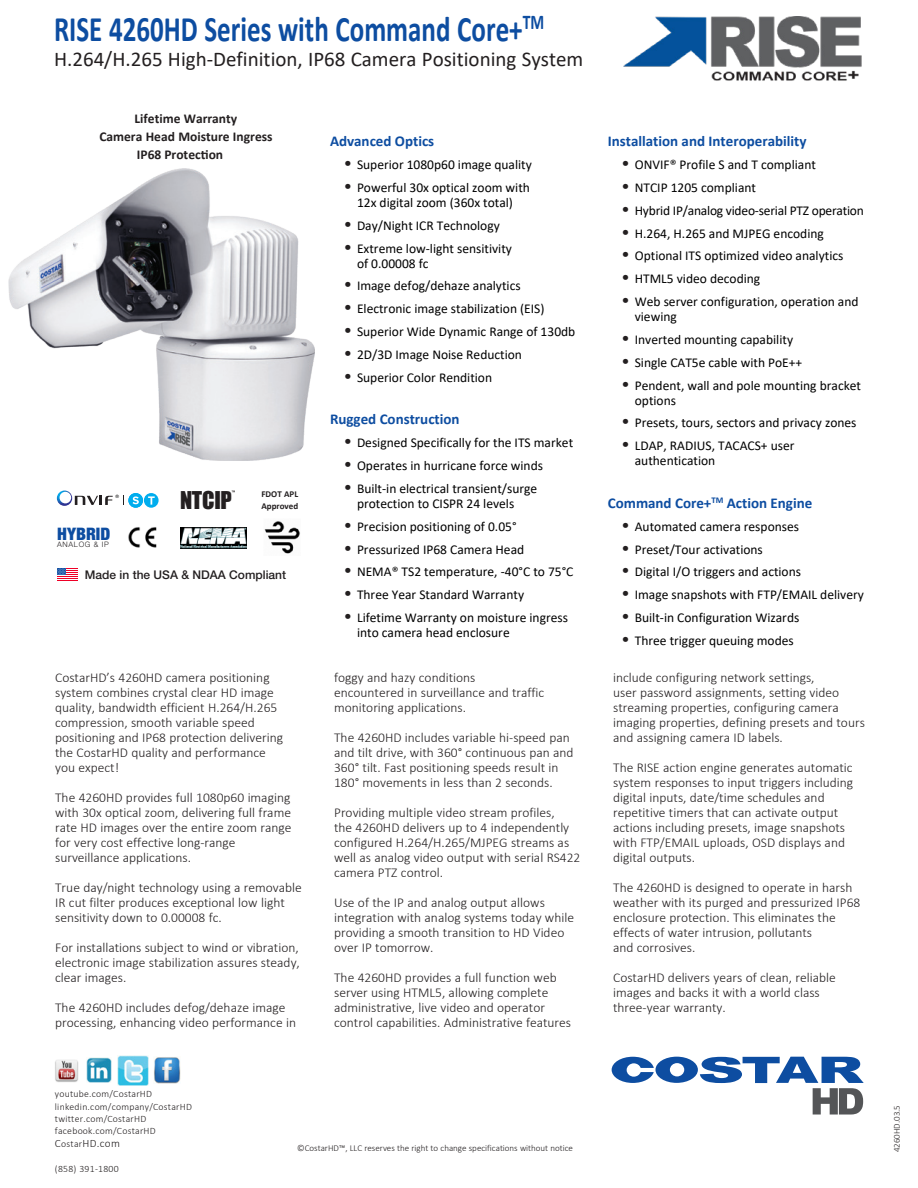
<style>
.page{position:relative;width:918px;height:1188px;background:#fff}
.page>*{position:absolute;margin:0;border:0;box-sizing:border-box;transform-origin:0 0}
.t1{font:700 36px "Calibri";color:#0d4da1;scale:.75 1}
.t2{font:22.5px "Impact";letter-spacing:-.01em;color:#231f20}
.t3{font:21px "Calibri";color:#231f20}
.t4{font:900 condensed 17.25px "Helvetica Neue LT Std";color:#0d4da1}
.t5{font:700 15px "Calibri";color:#0d4da1}
.t6{font:300 13.5px/15px "Calibri";color:#231f20}
.t7{font:13.5px/15px "Calibri";color:#000}
.t8{font:700 13.5px "Calibri";color:#231f20}
.t9{font:500 12px "Helvetica Neue LT Std";color:#231f20}
.t10{font:300 11.25px "Calibri";color:#231f20}
.t11{font:300 9.75px/12.5px "Calibri";letter-spacing:.025em;color:#231f20}
.t12{font:300 9px "Calibri";color:#231f20}
.t13{font:700 9px/12px "Calibri";color:#231f20}
.t14{font:300 7.5px "Helvetica Neue LT Std";letter-spacing:.09em;color:#231f20}
.t15{font:4.5px "Helvetica Neue";color:#000}
.t16{font:4.35px "Impact";color:#231f20}
.s1{font-weight:300;font-size:18px;color:#231f20}
.s2{font-size:9.75px}
</style>
<div class="page">
<img style="left:128px;top:527px;width:29px;height:21px">
<img style="left:264px;top:521px;width:36px;height:33px">
<svg style="left:57px;top:568px;width:21px;height:13px"></svg>
<svg style="left:57px;top:569px;width:21px;height:11px"></svg>
<img style="left:154px;top:1057px;width:27px;height:27px">
<img style="left:55px;top:1060px;width:24px;height:22px">
<img style="left:86px;top:1057px;width:26px;height:26px">
<img style="left:118px;top:1055px;width:30px;height:31px">
<img style="left:623px;top:16px;width:239px;height:65px">
<svg style="left:612px;top:1057px;width:252px;height:58px"></svg>
<img style="left:9px;top:169px;width:306px;height:292px">
<img style="left:180px;top:528px;width:67px;height:21px">
<svg style="left:57px;top:491px;width:56px;height:15px"></svg>
<div style="left:128px;top:493px;width:15px;height:15px;background:#00adee;border-radius:50%"></div>
<svg style="left:133px;top:496px;width:6px;height:8px"></svg>
<svg style="left:144px;top:493px;width:15px;height:15px"></svg>
<svg style="left:148px;top:496px;width:7px;height:9px"></svg>
<h1 class="t1" style="left:54px;top:3px;width:655px">RISE 4260HD Series with Command Core+<sup>TM</sup></h1>
<h3 class="t3" style="left:54px;top:44px;width:531px">H.264/H.265 High-Definition, IP68 Camera Positioning System</h3>
<p class="t8" style="left:135px;top:109px;width:104px">Lifetime Warranty</p>
<p class="t8" style="left:99px;top:127px;width:175px">Camera Head Moisture Ingress</p>
<p class="t8" style="left:137px;top:145px;width:88px">IP68 Protection</p>
<p class="t15" style="left:115px;top:494px;width:5px">®</p>
<p class="t4" style="left:57px;top:523px;width:55px">HYBRID</p>
<p class="t14" style="left:57px;top:540px;width:53px">ANALOG &amp; IP</p>
<h2 class="t2" style="left:180px;top:483px;width:53px">NTCIP</h2>
<p class="t16" style="left:232px;top:489px;width:5px">™</p>
<p class="t13" style="left:261px;top:487px;width:38px">FDOT APL<br>Approved</p>
<p class="t9" style="left:85px;top:568px;width:203px">Made in the USA &amp; NDAA Compliant</p>
<p class="t6" style="left:55px;top:670px;width:229px">CostarHD’s 4260HD camera positioning system combines crystal clear HD image quality, bandwidth efficient H.264/H.265 compression, smooth variable speed positioning and IP68 protection delivering the CostarHD quality and performance you expect!</p>
<p class="t6" style="left:55px;top:790px;width:238px">The 4260HD provides full 1080p60 imaging with 30x optical zoom, delivering full frame rate HD images over the entire zoom range for very cost effective long-range surveillance applications.</p>
<p class="t6" style="left:55px;top:880px;width:248px">True day/night technology using a removable<br>IR cut filter produces exceptional low light sensitivity down to 0.00008 fc.</p>
<p class="t6" style="left:55px;top:940px;width:246px;text-align:justify">For installations subject to wind or vibration, electronic image stabilization assures steady, clear images.</p>
<p class="t6" style="left:55px;top:1000px;width:242px">The 4260HD includes defog/dehaze image processing, enhancing video performance in</p>
<p class="t5" style="left:330px;top:131px;width:106px">Advanced Optics</p>
<p class="t7" style="left:344px;top:157px;width:190px"><span class="s1">•</span> Superior 1080p60 image quality</p>
<p class="t7" style="left:344px;top:180px;width:188px;text-align:center"><span class="s1">•</span> Powerful 30x optical zoom with<br>12x digital zoom (360x total)</p>
<p class="t7" style="left:344px;top:217px;width:158px"><span class="s1">•</span> Day/Night ICR Technology</p>
<p class="t7" style="left:357px;top:240px;width:157px;text-indent:-13px"><span class="s1">•</span> Extreme low-light sensitivity of 0.00008 fc</p>
<p class="t7" style="left:344px;top:278px;width:179px"><span class="s1">•</span> Image defog/dehaze analytics</p>
<p class="t7" style="left:344px;top:301px;width:203px"><span class="s1">•</span> Electronic image stabilization (EIS)</p>
<p class="t7" style="left:344px;top:324px;width:233px"><span class="s1">•</span> Superior Wide Dynamic Range of 130db</p>
<p class="t7" style="left:344px;top:347px;width:180px"><span class="s1">•</span> 2D/3D Image Noise Reduction</p>
<p class="t7" style="left:344px;top:369px;width:150px"><span class="s1">•</span> Superior Color Rendition</p>
<p class="t5" style="left:330px;top:409px;width:131px">Rugged Construction</p>
<p class="t7" style="left:344px;top:435px;width:231px"><span class="s1">•</span> Designed Specifically for the ITS market</p>
<p class="t7" style="left:344px;top:458px;width:201px"><span class="s1">•</span> Operates in hurricane force winds</p>
<p class="t7" style="left:357px;top:481px;width:182px;text-indent:-13px"><span class="s1">•</span> Built-in electrical transient/surge protection to CISPR 24 levels</p>
<p class="t7" style="left:344px;top:518px;width:175px"><span class="s1">•</span> Precision positioning of 0.05°</p>
<p class="t7" style="left:344px;top:541px;width:182px"><span class="s1">•</span> Pressurized IP68 Camera Head</p>
<p class="t7" style="left:344px;top:564px;width:232px"><span class="s1">•</span> NEMA® TS2 temperature, -40°C to 75°C</p>
<p class="t7" style="left:344px;top:587px;width:182px"><span class="s1">•</span> Three Year Standard Warranty</p>
<p class="t7" style="left:357px;top:610px;width:213px;text-indent:-13px"><span class="s1">•</span> Lifetime Warranty on moisture ingress into camera head enclosure</p>
<p class="t6" style="left:334px;top:670px;width:212px">foggy and hazy conditions encountered in surveillance and traffic monitoring applications.</p>
<p class="t6" style="left:334px;top:730px;width:241px">The 4260HD includes variable hi-speed pan and tilt drive, with 360° continuous pan and 360° tilt. Fast positioning speeds result in 180° movements in less than 2 seconds.</p>
<p class="t6" style="left:334px;top:805px;width:248px">Providing multiple video stream profiles,<br>the 4260HD delivers up to 4 independently configured H.264/H.265/MJPEG streams as well as analog video output with serial RS422 camera PTZ control.</p>
<p class="t6" style="left:334px;top:895px;width:241px">Use of the IP and analog output allows integration with analog systems today while providing a smooth transition to HD Video over IP tomorrow.</p>
<p class="t6" style="left:334px;top:970px;width:239px">The 4260HD provides a full function web server using HTML5, allowing complete administrative, live video and operator control capabilities. Administrative features</p>
<p class="t11" style="left:55px;top:1088px;width:139px">youtube.com/CostarHD linkedin.com/company/CostarHD twitter.com/CostarHD facebook.com/CostarHD</p>
<p class="t10" style="left:55px;top:1136px;width:67px">C<span class="s2">ostar</span>HD.com</p>
<p class="t11" style="left:55px;top:1162px;width:65px">(858) 391-1800</p>
<p class="t12" style="left:297px;top:1142px;width:277px">©CostarHD™, LLC reserves the right to change specifications without notice</p>
<p class="t5" style="left:608px;top:131px;width:200px">Installation and Interoperability</p>
<p class="t7" style="left:621px;top:157px;width:196px"><span class="s1">•</span> ONVIF® Profile S and T compliant</p>
<p class="t7" style="left:621px;top:180px;width:136px"><span class="s1">•</span> NTCIP 1205 compliant</p>
<p class="t7" style="left:621px;top:202px;width:244px"><span class="s1">•</span> Hybrid IP/analog video-serial PTZ operation</p>
<p class="t7" style="left:621px;top:225px;width:204px"><span class="s1">•</span> H.264, H.265 and MJPEG encoding</p>
<p class="t7" style="left:621px;top:248px;width:224px"><span class="s1">•</span> Optional ITS optimized video analytics</p>
<p class="t7" style="left:621px;top:271px;width:141px"><span class="s1">•</span> HTML5 video decoding</p>
<p class="t7" style="left:635px;top:294px;width:225px;text-indent:-13px"><span class="s1">•</span> Web server configuration, operation and viewing</p>
<p class="t7" style="left:621px;top:332px;width:173px"><span class="s1">•</span> Inverted mounting capability</p>
<p class="t7" style="left:621px;top:354px;width:182px"><span class="s1">•</span> Single CAT5e cable with PoE++</p>
<p class="t7" style="left:635px;top:377px;width:228px;text-indent:-13px"><span class="s1">•</span> Pendent, wall and pole mounting bracket options</p>
<p class="t7" style="left:621px;top:415px;width:237px"><span class="s1">•</span> Presets, tours, sectors and privacy zones</p>
<p class="t7" style="left:635px;top:438px;width:161px;text-indent:-13px"><span class="s1">•</span> LDAP, RADIUS, TACACS+ user authentication</p>
<p class="t5" style="left:608px;top:492px;width:206px">Command Core+<sup>TM</sup> Action Engine</p>
<p class="t7" style="left:621px;top:518px;width:179px"><span class="s1">•</span> Automated camera responses</p>
<p class="t7" style="left:621px;top:541px;width:143px"><span class="s1">•</span> Preset/Tour activations</p>
<p class="t7" style="left:621px;top:564px;width:181px"><span class="s1">•</span> Digital I/O triggers and actions</p>
<p class="t7" style="left:621px;top:587px;width:244px"><span class="s1">•</span> Image snapshots with FTP/EMAIL delivery</p>
<p class="t7" style="left:621px;top:610px;width:180px"><span class="s1">•</span> Built-in Configuration Wizards</p>
<p class="t7" style="left:621px;top:633px;width:174px"><span class="s1">•</span> Three trigger queuing modes</p>
<p class="t6" style="left:613px;top:670px;width:253px">include configuring network settings,<br>user password assignments, setting video streaming properties, configuring camera imaging properties, defining presets and tours and assigning camera ID labels.</p>
<p class="t6" style="left:613px;top:760px;width:241px">The RISE action engine generates automatic system responses to input triggers including digital inputs, date/time schedules and repetitive timers that can activate output actions including presets, image snapshots with FTP/EMAIL uploads, OSD displays and digital outputs.</p>
<p class="t6" style="left:613px;top:880px;width:249px">The 4260HD is designed to operate in harsh weather with its purged and pressurized IP68 enclosure protection. This eliminates the effects of water intrusion, pollutants<br>and corrosives.</p>
<p class="t6" style="left:613px;top:970px;width:224px">CostarHD delivers years of clean, reliable images and backs it with a world class three-year warranty.</p>
<p class="t12" style="left:891px;top:1152px;width:49px;rotate:-90deg">4260HD.03.5</p>
</div>
